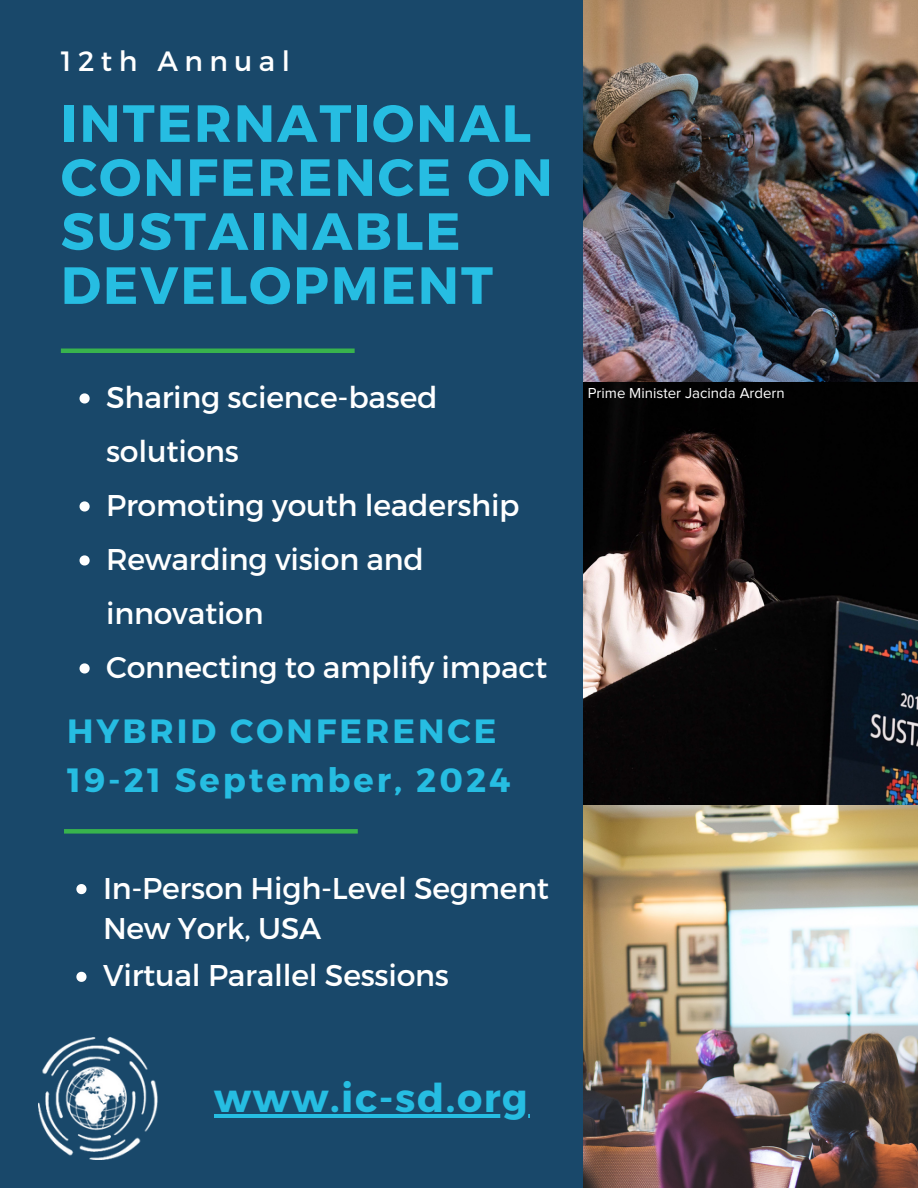
<style>
.page{position:relative;width:918px;height:1188px;background:#19486a}
.page>*{position:absolute;margin:0;border:0;box-sizing:border-box;transform-origin:0 0}
.t1{font:700 52.2px/54px "Montserrat";letter-spacing:.04em;color:#26bde2}
.t2{font:700 39.6px "Montserrat";letter-spacing:.04em;color:#26bde2}
.t3{font:700 33.6px/48.3px "Montserrat";letter-spacing:.09em;color:#26bde2}
.t4{font:30px/54px "Montserrat";letter-spacing:-.01em;color:#fff}
.t5{font:27.9px "Montserrat";letter-spacing:.23em;color:#fff}
.t6{font:15px "Proxima Nova";color:#fff}
</style>
<div class="page">
<img style="left:583px;top:0;width:335px;height:1188px">
<hr style="left:61px;top:349px;width:294px;height:4px;background:#38b34d">
<div style="left:64px;top:829px;width:294px;height:5px;background:#38b34d"></div>
<svg style="left:76px;top:884px;width:11px;height:10px"></svg>
<svg style="left:76px;top:972px;width:11px;height:10px"></svg>
<hr style="left:214px;top:1114px;width:315px;height:4px;background:#26bde2">
<img style="left:39px;top:1037px;width:119px;height:122px">
<svg style="left:80px;top:393px;width:10px;height:11px"></svg>
<svg style="left:80px;top:501px;width:10px;height:11px"></svg>
<svg style="left:80px;top:555px;width:10px;height:11px"></svg>
<svg style="left:80px;top:663px;width:10px;height:11px"></svg>
<p class="t5" style="left:61px;top:43px;width:231px">12th Annual</p>
<p class="t1" style="left:61px;top:94px;width:493px">INTERNATIONAL<br>CONFERENCE ON<br>SUSTAINABLE<br>DEVELOPMENT</p>
<p class="t4" style="left:106px;top:369px;width:333px">Sharing science-based solutions</p>
<p class="t4" style="left:106px;top:477px;width:415px">Promoting youth leadership</p>
<p class="t4" style="left:106px;top:531px;width:319px">Rewarding vision and innovation</p>
<h2 class="t4" style="left:106px;top:639px;width:443px">Connecting to amplify impact</h2>
<p class="t3" style="left:67px;top:706px;width:445px">HYBRID CONFERENCE<br>19-21 September, 2024</p>
<h4 class="t4" style="left:103px;top:866px;width:448px;line-height:40.5px">In-Person High-Level Segment<br>New York, USA</h4>
<h1 class="t4" style="left:103px;top:947px;width:347px">Virtual Parallel Sessions</h1>
<p class="t2" style="left:214px;top:1072px;width:315px">www.ic-sd.org</p>
<p class="t6" style="left:588px;top:387px;width:199px">Prime Minister Jacinda Ardern</p>
</div>
